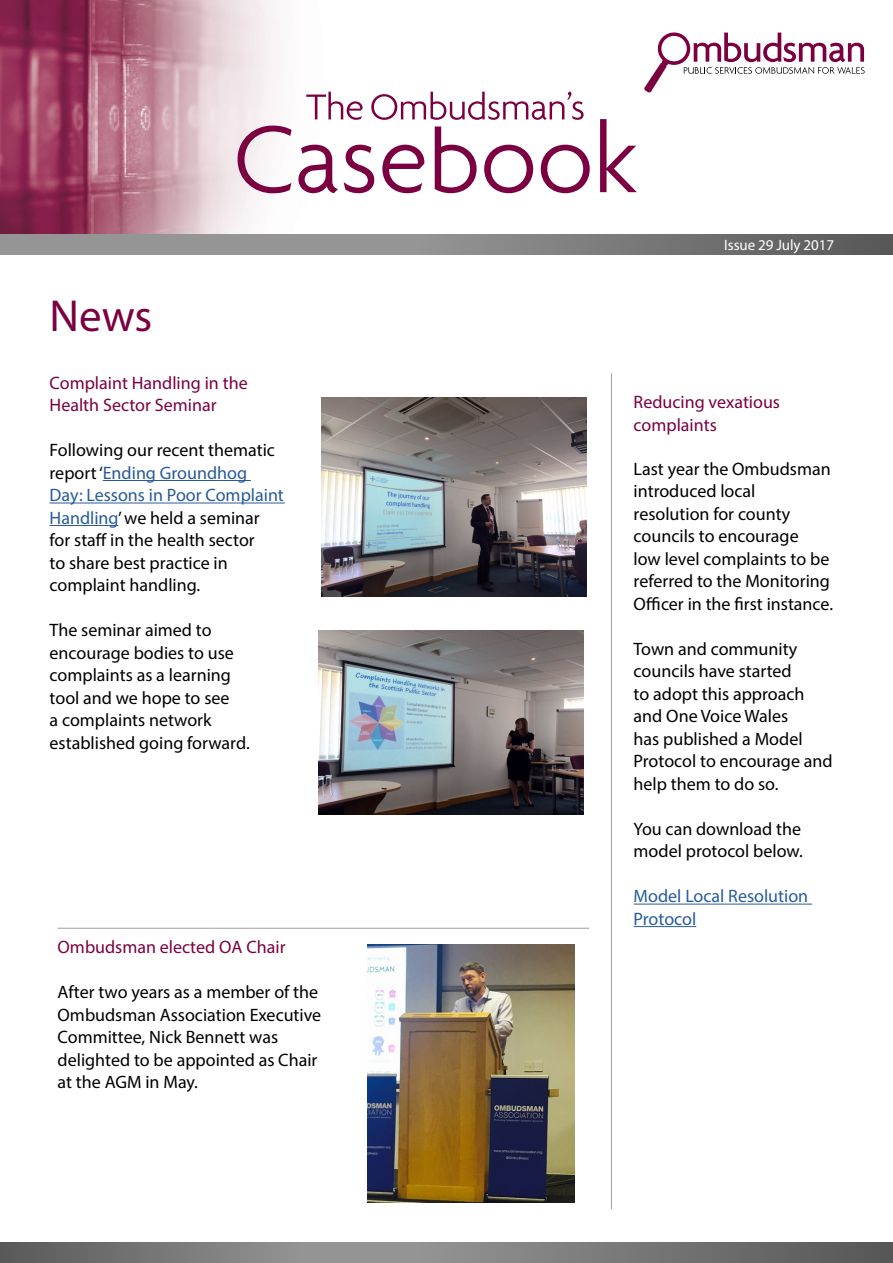
<style>
.page{position:relative;width:893px;height:1263px;background:#fff}
.page>*{position:absolute;margin:0;border:0;box-sizing:border-box;transform-origin:0 0}
.t1{font:45px "Myriad Pro";color:#7b0041}
.t2{font:18px/22.5px "Myriad Pro";color:#000}
.t3{font:18px/22.5px "Myriad Pro";color:#7b0041}
.t4{font:18px/22.5px "Myriad Pro";color:#275b9b}
.t5{font:15px "Myriad Pro";letter-spacing:-.005em;color:#fff}
.s1{color:#275b9b}
</style>
<div class="page">
<img style="left:0;top:0;width:637px;height:234px">
<svg style="left:0;top:234px;width:893px;height:21px;background:#858484"></svg>
<svg style="left:644px;top:32px;width:221px;height:61px"></svg>
<hr style="left:611px;top:373px;width:1px;height:836px;background:#9d9d9c">
<hr style="left:634px;top:904px;width:178px;height:1px;background:#275b9b">
<hr style="left:634px;top:926px;width:62px;height:1px;background:#275b9b">
<hr style="left:103px;top:480px;width:148px;height:1px;background:#275b9b">
<hr style="left:50px;top:502px;width:235px;height:1px;background:#275b9b">
<hr style="left:50px;top:525px;width:68px;height:1px;background:#275b9b">
<hr style="left:58px;top:928px;width:531px;height:1px;background:#9d9d9c">
<svg style="left:0;top:1242px;width:893px;height:21px;background:#7a7979"></svg>
<svg style="left:238px;top:126px;width:54px;height:67px"></svg>
<svg style="left:298px;top:145px;width:40px;height:48px"></svg>
<svg style="left:344px;top:145px;width:30px;height:48px"></svg>
<svg style="left:382px;top:145px;width:42px;height:48px"></svg>
<svg style="left:484px;top:145px;width:49px;height:48px"></svg>
<svg style="left:541px;top:145px;width:49px;height:48px"></svg>
<svg style="left:600px;top:119px;width:37px;height:73px"></svg>
<svg style="left:435px;top:126px;width:42px;height:67px"></svg>
<svg style="left:306px;top:92px;width:57px;height:28px"></svg>
<svg style="left:371px;top:91px;width:213px;height:29px"></svg>
<img style="left:367px;top:945px;width:207px;height:258px">
<img style="left:322px;top:397px;width:265px;height:199px">
<img style="left:319px;top:630px;width:265px;height:184px">
<h1 class="t1" style="left:50px;top:288px;width:104px">News</h1>
<p class="t3" style="left:50px;top:371px;width:200px">Complaint Handling in the<br>Health Sector Seminar</p>
<p class="t2" style="left:50px;top:439px;width:236px">Following our recent thematic report ‘<span class="s1">Ending Groundhog<br>Day: Lessons in Poor Complaint<br>Handling</span>’ we held a seminar for staff in the health sector<br>to share best practice in complaint handling.</p>
<p class="t2" style="left:50px;top:619px;width:202px">The seminar aimed to encourage bodies to use complaints as a learning tool and we hope to see<br>a complaints network established going forward.</p>
<p class="t3" style="left:58px;top:936px;width:230px">Ombudsman elected OA Chair</p>
<p class="t2" style="left:58px;top:981px;width:265px">After two years as a member of the<br>Ombudsman Association Executive<br>Committee, Nick Bennett was delighted to be appointed as Chair at the AGM in May.</p>
<p class="t5" style="left:724px;top:235px;width:111px">Issue 29 July 2017</p>
<p class="t3" style="left:634px;top:391px;width:148px">Reducing vexatious complaints</p>
<p class="t2" style="left:634px;top:457px;width:201px">Last year the Ombudsman introduced local resolution for county councils to encourage<br>low level complaints to be referred to the Monitoring<br>Officer in the first instance.</p>
<p class="t2" style="left:634px;top:637px;width:201px">Town and community councils have started<br>to adopt this approach and One Voice Wales<br>has published a Model<br>Protocol to encourage and help them to do so.</p>
<p class="t2" style="left:634px;top:817px;width:171px">You can download the model protocol below.</p>
<p class="t4" style="left:634px;top:885px;width:176px">Model Local Resolution<br>Protocol</p>
</div>
